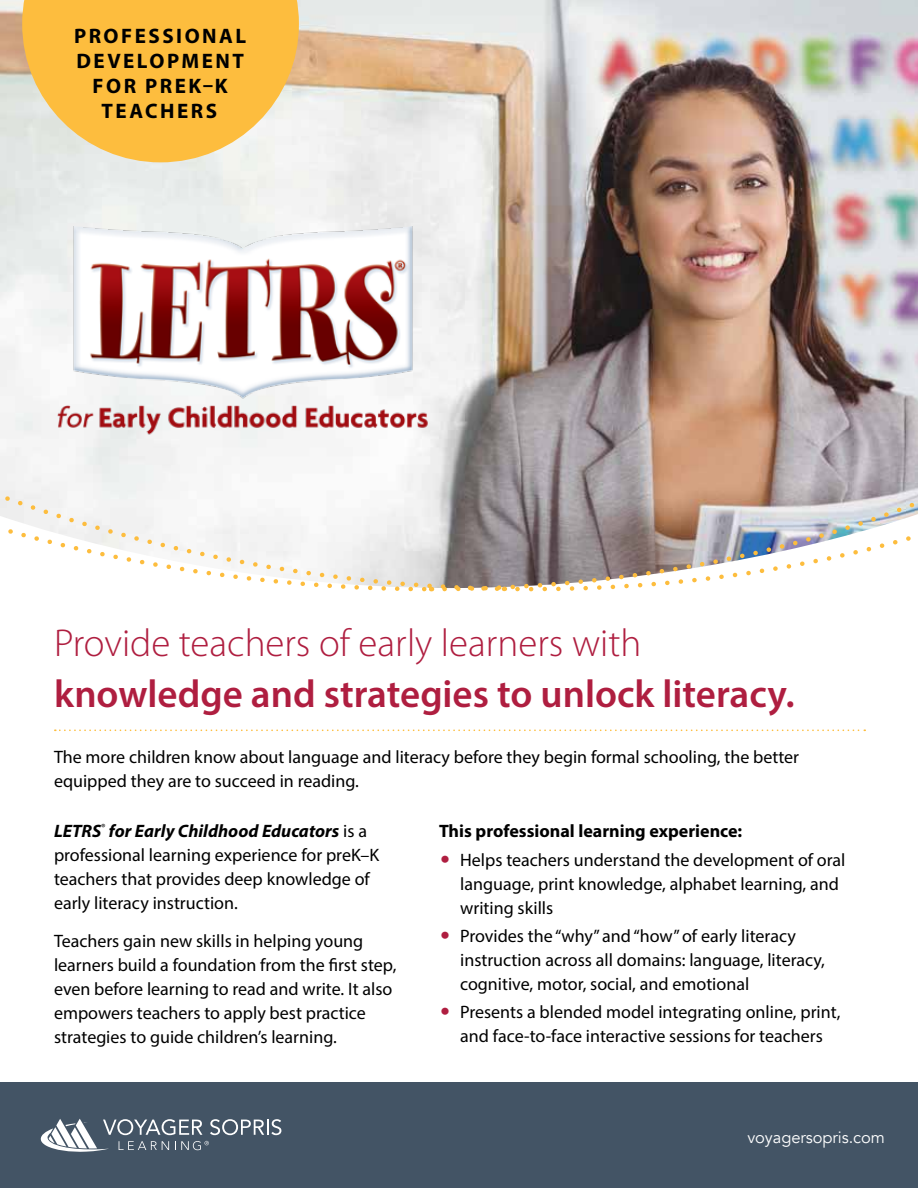
<style>
.page{position:relative;width:918px;height:1188px;background:#fff}
.page>*{position:absolute;margin:0;border:0;box-sizing:border-box;transform-origin:0 0}
.t1{font:600 39px "Myriad Pro";color:#af1e40}
.t2{font:300 39px "Myriad Pro";color:#af1e40}
.t3{font:700 21px/25.2px "Myriad Pro";letter-spacing:.12em;color:#000;text-align:center}
.t4{font:18px/24px "Myriad Pro";color:#000}
.t5{font:700 18px "Myriad Pro";color:#000}
.t6{font:16.5px "Avenir";letter-spacing:-.005em;color:#fff}
.s1{font-weight:700;font-style:italic}
</style>
<div class="page">
<img style="left:0;top:0;width:918px;height:471px">
<svg style="left:0;top:462px;width:502px;height:130px"></svg>
<svg style="left:0;top:473px;width:429px;height:119px"></svg>
<img style="left:440px;top:471px;width:478px;height:121px">
<svg style="left:917px;top:472px;width:1px;height:14px"></svg>
<div style="left:0;top:1083px;width:918px;height:105px;background:#435465"></div>
<svg style="left:41px;top:1119px;width:240px;height:33px"></svg>
<svg style="left:22px;top:0;width:277px;height:162px;background:#f9c55c"></svg>
<img style="left:57px;top:227px;width:373px;height:215px">
<svg style="left:55px;top:729px;width:810px;height:2px"></svg>
<p class="t3" style="left:74px;top:22px;width:174px">PROFESSIONAL<br>DEVELOPMENT<br>FOR PREK–K<br>TEACHERS</p>
<h1 class="t2" style="left:54px;top:622px;width:589px">Provide teachers of early learners with</h1>
<h1 class="t1" style="left:54px;top:669px;width:742px">knowledge and strategies to unlock literacy.</h1>
<p class="t4" style="left:54px;top:745px;width:747px">The more children know about language and literacy before they begin formal schooling, the better equipped they are to succeed in reading.</p>
<p class="t4" style="left:54px;top:819px;width:327px"><span class="s1">LETRS</span><sup>®</sup> <span class="s1">for Early Childhood Educators</span> is a professional learning experience for preK–K teachers that provides deep knowledge of early literacy instruction.</p>
<p class="t4" style="left:54px;top:929px;width:344px">Teachers gain new skills in helping young learners build a foundation from the first step, even before learning to read and write. It also empowers teachers to apply best practice strategies to guide children’s learning.</p>
<p class="t5" style="left:439px;top:819px;width:305px">This professional learning experience:</p>
<p class="t4" style="left:460px;top:847px;width:387px">Helps teachers understand the development of oral language, print knowledge, alphabet learning, and writing skills</p>
<p class="t4" style="left:460px;top:924px;width:366px">Provides the “why” and “how” of early literacy instruction across all domains: language, literacy, cognitive, motor, social, and emotional</p>
<p class="t4" style="left:460px;top:1000px;width:382px">Presents a blended model integrating online, print, and face-to-face interactive sessions for teachers</p>
<p class="t6" style="left:747px;top:1127px;width:139px">voyagersopris.com</p>
</div>
